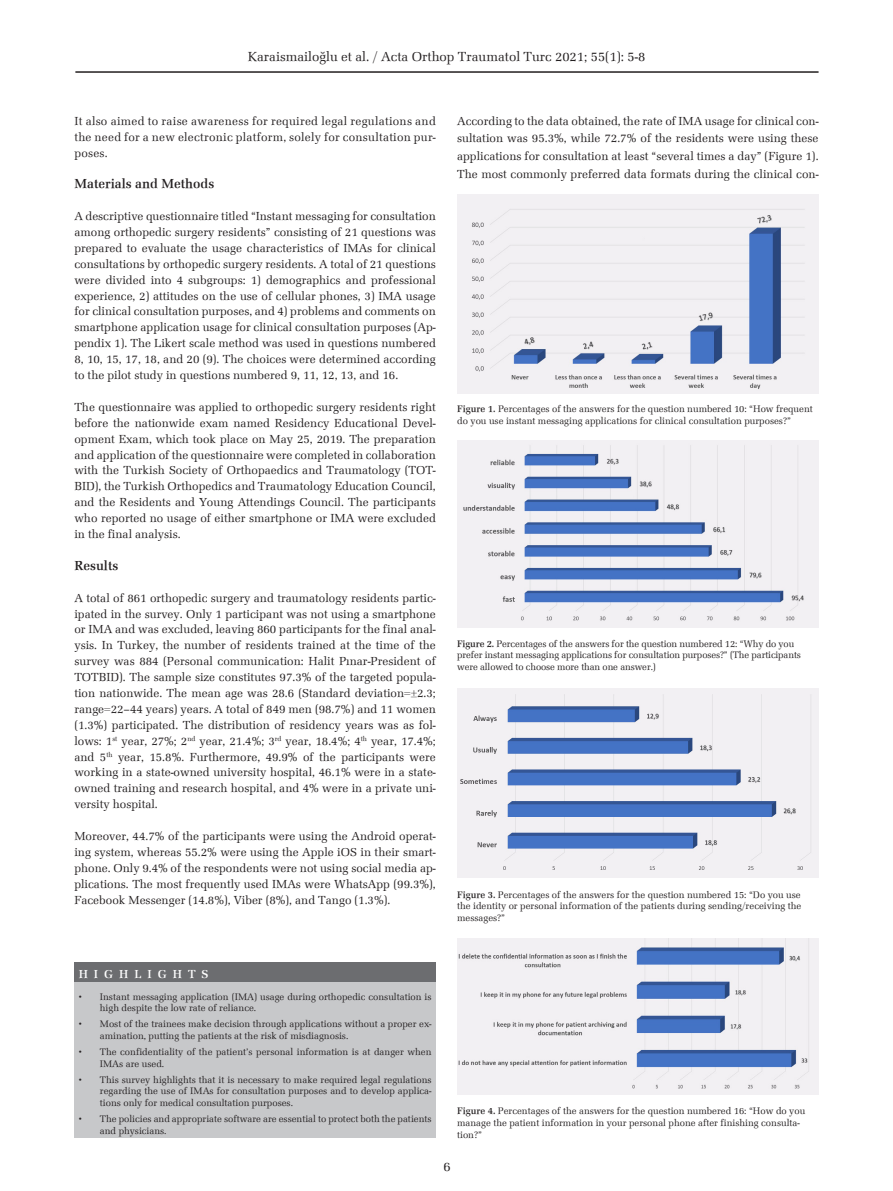
<style>
.page{position:relative;width:893px;height:1191px;background:#fff}
.page>*{position:absolute;margin:0;border:0;box-sizing:border-box;transform-origin:0 0}
.t1{font:13.5px "Latino";color:#231f20}
.t2{font:500 13.5px "Latino";color:#231f20}
.t3{font:12px/15.9px "Latino";color:#231f20;text-align:justify}
.t4{font:500 12px "Latino";letter-spacing:.5em;color:#fff}
.t5{font:9.75px/11.7px "Latino";color:#231f20}
.s1{font-weight:500}
</style>
<div class="page">
<hr style="left:75px;top:71px;width:744px;height:2px;background:#231f20">
<div style="left:74px;top:981px;width:362px;height:156px;background:#c7c8ca"></div>
<div style="left:74px;top:962px;width:362px;height:20px;background:#6c6d70"></div>
<img style="left:457px;top:195px;width:362px;height:198px">
<img style="left:457px;top:441px;width:361px;height:186px">
<img style="left:457px;top:688px;width:361px;height:189px">
<img style="left:457px;top:938px;width:361px;height:156px">
<p class="t1" style="left:248px;top:48px;width:399px">Karaismailoğlu et al. / Acta Orthop Traumatol Turc 2021; 55(1): 5-8</p>
<p class="t3" style="left:74px;top:113px;width:363px">It also aimed to raise awareness for required legal regulations and the need for a new electronic platform, solely for consultation pur&shy;poses.</p>
<p class="t2" style="left:74px;top:176px;width:141px">Materials and Methods</p>
<p class="t3" style="left:74px;top:208px;width:363px">A descriptive questionnaire titled “Instant messaging for consultation among orthopedic surgery residents” consisting of 21 questions was prepared to evaluate the usage characteristics of IMAs for clinical consultations by orthopedic surgery residents. A total of 21 questions were divided into 4 subgroups: 1) demographics and professional experience, 2) attitudes on the use of cellular phones, 3) IMA usage for clinical consultation purposes, and 4) problems and comments on smartphone application usage for clinical consultation purposes (Ap&shy;pendix 1). The Likert scale method was used in questions numbered 8, 10, 15, 17, 18, and 20 (9). The choices were determined according to the pilot study in questions numbered 9, 11, 12, 13, and 16.</p>
<p class="t3" style="left:74px;top:399px;width:363px">The questionnaire was applied to orthopedic surgery residents right before the nationwide exam named Residency Educational Devel&shy;opment Exam, which took place on May 25, 2019. The preparation and application of the questionnaire were completed in collaboration with the Turkish Society of Orthopaedics and Traumatology (TOT-BID), the Turkish Orthopedics and Traumatology Education Council, and the Residents and Young Attendings Council. The participants who reported no usage of either smartphone or IMA were excluded in the final analysis.</p>
<p class="t2" style="left:74px;top:557px;width:45px">Results</p>
<p class="t3" style="left:74px;top:589px;width:363px">A total of 861 orthopedic surgery and traumatology residents partic&shy;ipated in the survey. Only 1 participant was not using a smartphone or IMA and was excluded, leaving 860 participants for the final anal&shy;ysis. In Turkey, the number of residents trained at the time of the survey was 884 (Personal communication: Halit Pınar-President of TOTBID). The sample size constitutes 97.3% of the targeted popula&shy;tion nationwide. The mean age was 28.6 (Standard deviation=±2.3; range=22–44 years) years. A total of 849 men (98.7%) and 11 women (1.3%) participated. The distribution of residency years was as fol&shy;lows: 1<sup>st</sup> year, 27%; 2<sup>nd</sup> year, 21.4%; 3<sup>rd</sup> year, 18.4%; 4<sup>th</sup> year, 17.4%; and 5<sup>th</sup> year, 15.8%. Furthermore, 49.9% of the participants were working in a state-owned university hospital, 46.1% were in a state&shy;owned training and research hospital, and 4% were in a private uni&shy;versity hospital.</p>
<p class="t3" style="left:74px;top:828px;width:363px">Moreover, 44.7% of the participants were using the Android operat&shy;ing system, whereas 55.2% were using the Apple iOS in their smart&shy;phone. Only 9.4% of the respondents were not using social media ap&shy;plications. The most frequently used IMAs were WhatsApp (99.3%), Facebook Messenger (14.8%), Viber (8%), and Tango (1.3%).</p>
<p class="t4" style="left:79px;top:966px;width:131px">HIGHLIGHTS</p>
<p class="t5" style="left:100px;top:990px;width:333px;text-indent:-21px">• Instant messaging application (IMA) usage during orthopedic consultation is high despite the low rate of reliance.</p>
<p class="t5" style="left:100px;top:1018px;width:333px;text-indent:-21px">• Most of the trainees make decision through applications without a proper ex&shy;amination, putting the patients at the risk of misdiagnosis.</p>
<p class="t5" style="left:100px;top:1045px;width:333px;text-indent:-21px">• The confidentiality of the patient’s personal information is at danger when<br>IMAs are used.</p>
<p class="t5" style="left:100px;top:1073px;width:333px;text-align:justify;text-indent:-21px">• This survey highlights that it is necessary to make required legal regulations regarding the use of IMAs for consultation purposes and to develop applica&shy;tions only for medical consultation purposes.</p>
<p class="t5" style="left:100px;top:1112px;width:333px;text-indent:-21px">• The policies and appropriate software are essential to protect both the patients and physicians.</p>
<p class="t3" style="left:457px;top:112px;width:363px;line-height:17.7px">According to the data obtained, the rate of IMA usage for clinical con&shy;sultation was 95.3%, while 72.7% of the residents were using these applications for consultation at least “several times a day” (Figure 1).<br>The most commonly preferred data formats during the clinical con-</p>
<p class="t5" style="left:457px;top:403px;width:357px"><span class="s1">Figure 1.</span> Percentages of the answers for the question numbered 10: “How frequent do you use instant messaging applications for clinical consultation purposes?”</p>
<p class="t5" style="left:457px;top:637px;width:345px"><span class="s1">Figure 2.</span> Percentages of the answers for the question numbered 12: “Why do you prefer instant messaging applications for consultation purposes?” (The participants were allowed to choose more than one answer.)</p>
<p class="t5" style="left:457px;top:888px;width:346px;text-align:justify"><span class="s1">Figure 3.</span> Percentages of the answers for the question numbered 15: “Do you use the identity or personal information of the patients during sending/receiving the messages?”</p>
<p class="t5" style="left:457px;top:1105px;width:350px"><span class="s1">Figure 4.</span> Percentages of the answers for the question numbered 16: “How do you manage the patient information in your personal phone after finishing consulta&shy;tion?”</p>
<p class="t1" style="left:443px;top:1158px;width:9px">6</p>
</div>
